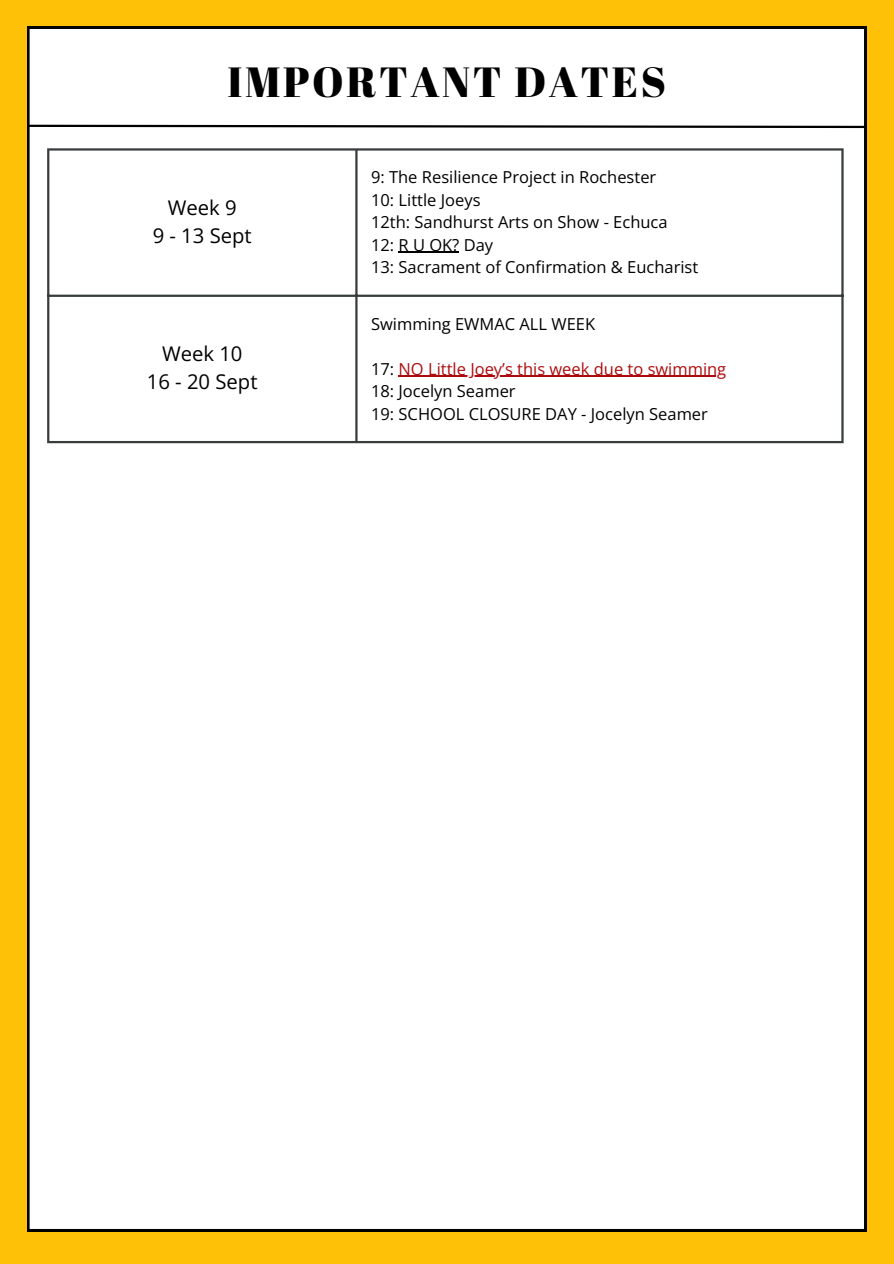
<style>
.page{position:relative;width:894px;height:1264px;background:#fff}
.page>*{position:absolute;margin:0;border:0;box-sizing:border-box;transform-origin:0 0}
.t1{font:42.15px "Abril Fatface";letter-spacing:.06em;color:#000}
.t2{font:20.25px "Open Sans";color:#000}
.t3{font:16.5px "Open Sans";color:#000}
.t4{font:16.5px "Open Sans";color:#ad0c0e}
.s1{color:#000}
</style>
<div class="page">
<div style="left:0;top:0;width:893px;height:1263px;background:#ffc107"></div>
<div style="left:27px;top:27px;width:838px;height:1203px;background:#fff"></div>
<svg style="left:27px;top:124px;width:840px;height:5px;background:#8b8b8b"></svg>
<hr style="left:398px;top:252px;width:61px;height:1px;background:#000">
<hr style="left:398px;top:376px;width:328px;height:1px;background:#ad0c0e">
<hr style="left:47px;top:151px;width:2px;height:290px;background:#373d3d">
<hr style="left:355px;top:151px;width:2px;height:290px;background:#373d3d">
<hr style="left:841px;top:151px;width:2px;height:290px;background:#373d3d">
<hr style="left:47px;top:148px;width:796px;height:3px;background:#373d3d">
<hr style="left:47px;top:295px;width:796px;height:2px;background:#373d3d">
<hr style="left:47px;top:441px;width:796px;height:2px;background:#373d3d">
<h1 class="t1" style="left:227px;top:52px;width:440px">IMPORTANT DATES</h1>
<p class="t2" style="left:168px;top:193px;width:70px">Week 9</p>
<p class="t2" style="left:153px;top:221px;width:100px">9 - 13 Sept</p>
<p class="t2" style="left:162px;top:339px;width:82px">Week 10</p>
<p class="t2" style="left:147px;top:367px;width:112px">16 - 20 Sept</p>
<p class="t3" style="left:371px;top:166px;width:287px">9: The Resilience Project in Rochester</p>
<p class="t3" style="left:371px;top:188px;width:111px">10: Little Joeys</p>
<p class="t3" style="left:371px;top:211px;width:298px">12th: Sandhurst Arts on Show - Echuca</p>
<p class="t3" style="left:371px;top:233px;width:123px">12: R U OK? Day</p>
<p class="t3" style="left:371px;top:256px;width:329px">13: Sacrament of Confirmation &amp; Eucharist</p>
<p class="t3" style="left:371px;top:312px;width:225px">Swimming EWMAC ALL WEEK</p>
<p class="t4" style="left:371px;top:357px;width:356px"><span class="s1">17:</span> NO Little Joey’s this week due to swimming</p>
<p class="t3" style="left:371px;top:379px;width:146px">18: Jocelyn Seamer</p>
<p class="t3" style="left:371px;top:402px;width:338px">19: SCHOOL CLOSURE DAY - Jocelyn Seamer</p>
</div>
